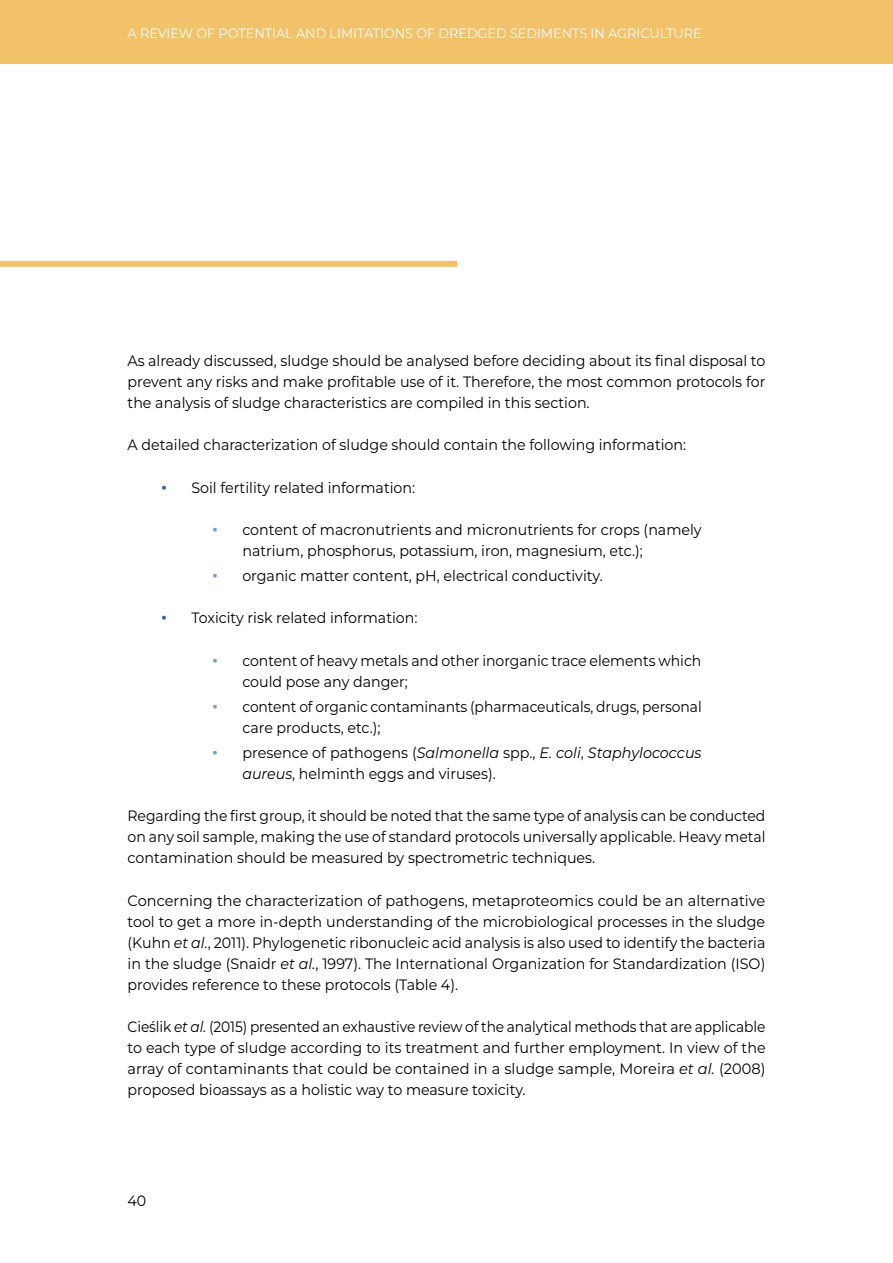
<style>
.page{position:relative;width:893px;height:1263px;background:#fff}
.page>*{position:absolute;margin:0;border:0;box-sizing:border-box;transform-origin:0 0}
.t1{font:100 15px/21px "Montserrat";color:#000;text-align:justify;scale:.95 1}
.t2{font:100 15px/21px "Montserrat";color:#000;text-align:justify}
.t3{font:100 15px/21px "Montserrat";color:#000;scale:.93 1}
.t4{font:100 15px/21px "Montserrat";color:#000;text-align:justify;scale:.92 1}
.t5{font:100 15px/21px "Montserrat";color:#000;scale:.96 1}
.t6{font:100 15px/21px "Montserrat";color:#000;scale:.94 1}
.t7{font:900 15px "Montserrat";color:#71a1d6;scale:.95 1}
.t8{font:900 15px "Montserrat";color:#2860a7;scale:.95 1}
.t9{font:100 13.5px "Montserrat";color:#fff;scale:.95 1}
.s1{font-style:italic}
</style>
<div class="page">
<div style="left:0;top:0;width:893px;height:64px;background:#f1c26a"></div>
<div style="left:0;top:261px;width:457px;height:6px;background:#f1c26a"></div>
<p class="t9" style="left:128px;top:25px;width:606px">A REVIEW OF POTENTIAL AND LIMITATIONS OF DREDGED SEDIMENTS IN AGRICULTURE</p>
<p class="t1" style="left:128px;top:350px;width:673px">As already discussed, sludge should be analysed before deciding about its final disposal to prevent any risks and make profitable use of it. Therefore, the most common protocols for the analysis of sludge characteristics are compiled in this section.</p>
<p class="t1" style="left:128px;top:434px;width:590px">A detailed characterization of sludge should contain the following information:</p>
<p class="t8" style="left:162px;top:477px;width:7px">∙</p>
<p class="t1" style="left:191px;top:476px;width:237px">Soil fertility related information:</p>
<p class="t7" style="left:213px;top:519px;width:7px">∙</p>
<p class="t1" style="left:242px;top:519px;width:485px">content of macronutrients and micronutrients for crops (namely natrium, phosphorus, potassium, iron, magnesium, etc.);</p>
<p class="t7" style="left:213px;top:566px;width:7px">∙</p>
<p class="t1" style="left:242px;top:565px;width:381px">organic matter content, pH, electrical conductivity.</p>
<p class="t8" style="left:162px;top:608px;width:7px">∙</p>
<p class="t1" style="left:191px;top:607px;width:240px">Toxicity risk related information:</p>
<p class="t7" style="left:213px;top:650px;width:7px">∙</p>
<p class="t6" style="left:242px;top:649px;width:490px">content of heavy metals and other inorganic trace elements which could pose any danger;</p>
<p class="t7" style="left:213px;top:696px;width:7px">∙</p>
<p class="t3" style="left:242px;top:696px;width:495px">content of organic contaminants (pharmaceuticals, drugs, personal care products, etc.);</p>
<p class="t7" style="left:213px;top:743px;width:7px">∙</p>
<p class="t5" style="left:242px;top:742px;width:480px">presence of pathogens (<span class="s1">Salmonella</span> spp., <span class="s1">E. coli</span>, <span class="s1">Staphylococcus aureus</span>, helminth eggs and viruses).</p>
<p class="t3" style="left:128px;top:805px;width:687px;text-align:justify">Regarding the first group, it should be noted that the same type of analysis can be conducted on any soil sample, making the use of standard protocols universally applicable. Heavy metal contamination should be measured by spectrometric techniques.</p>
<p class="t2" style="left:128px;top:889px;width:639px">Concerning the characterization of pathogens, metaproteomics could be an alternative tool to get a more in-depth understanding of the microbiological processes in the sludge (Kuhn <span class="s1">et al.</span>, 2011). Phylogenetic ribonucleic acid analysis is also used to identify the bacteria in the sludge (Snaidr <span class="s1">et al.</span>, 1997). The International Organization for Standardization (ISO) provides reference to these protocols (Table 4).</p>
<p class="t4" style="left:128px;top:1016px;width:695px">Cieślik <span class="s1">et al.</span> (2015) presented an exhaustive review of the analytical methods that are applicable to each type of sludge according to its treatment and further employment. In view of the array of contaminants that could be contained in a sludge sample, Moreira <span class="s1">et al.</span> (2008) proposed bioassays as a holistic way to measure toxicity.</p>
<p class="t1" style="left:128px;top:1190px;width:21px">40</p>
</div>
